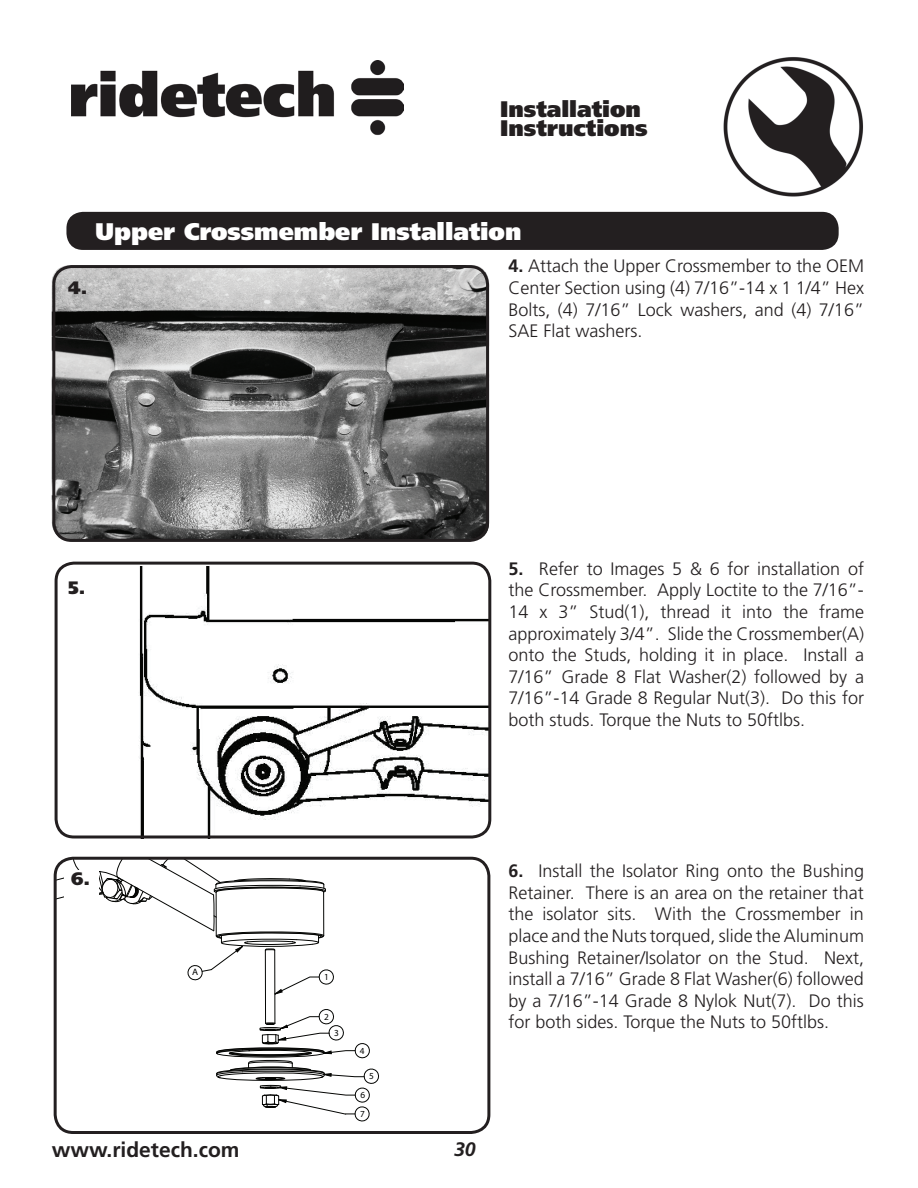
<style>
.page{position:relative;width:918px;height:1188px;background:#fff}
.page>*{position:absolute;margin:0;border:0;box-sizing:border-box;transform-origin:0 0}
.t1{font:900 24px "Frutiger";color:#fff}
.t2{font:900 22.5px/19.5px "Frutiger";color:#231f20}
.t3{font:700 21px "Frutiger";color:#231f20}
.t4{font:italic 700 19.5px "Frutiger";color:#231f20}
.t5{font:300 18px/21.6px "Frutiger";color:#231f20;text-align:justify}
.t6{font:900 18px "Frutiger";color:#231f20}
.t7{font:9.3px/18.8px "Arial";color:#040503}
.t8{font:9.3px "Arial";color:#040503;scale:1.07 1}
.s1{font-weight:700}
</style>
<div class="page">
<img style="left:723px;top:57px;width:140px;height:140px">
<img style="left:72px;top:61px;width:331px;height:75px">
<div style="left:66px;top:212px;width:773px;height:38px;background:#231f20;border-radius:17px"></div>
<img style="left:52px;top:265px;width:437px;height:275px;border-radius:18px">
<div style="left:52px;top:265px;width:437px;height:277px;border:3px solid #231f20;border-radius:18px"></div>
<svg style="left:55px;top:858px;width:324px;height:266px"></svg>
<img style="left:139px;top:566px;width:351px;height:269px">
<div style="left:55px;top:562px;width:436px;height:277px;border:3px solid #231f20;border-radius:18px"></div>
<div style="left:54px;top:857px;width:436px;height:277px;border:3px solid #231f20;border-radius:18px"></div>
<div style="left:64px;top:871px;width:35px;height:38px;background:#fff"></div>
<p class="t2" style="left:500px;top:101px;width:149px">Installation<br>Instructions</p>
<p class="t6" style="left:68px;top:280px;width:21px">4.</p>
<h1 class="t1" style="left:95px;top:222px;width:428px">Upper Crossmember Installation</h1>
<p class="t5" style="left:508px;top:257px;width:357px"><span class="s1">4.</span> Attach the Upper Crossmember to the OEM Center Section using (4) 7/16”-14 x 1 1/4” Hex Bolts, (4) 7/16” Lock washers, and (4) 7/16” SAE Flat washers.</p>
<p class="t6" style="left:68px;top:581px;width:19px">5.</p>
<p class="t5" style="left:508px;top:559px;width:357px"><span class="s1">5.</span> Refer to Images 5 &amp; 6 for installation of the Crossmember. Apply Loctite to the 7/16”- 14 x 3” Stud(1), thread it into the frame approximately 3/4”. Slide the Crossmember(A) onto the Studs, holding it in place. Install a 7/16” Grade 8 Flat Washer(2) followed by a 7/16”-14 Grade 8 Regular Nut(3). Do this for both studs. Torque the Nuts to 50ftlbs.</p>
<p class="t6" style="left:71px;top:872px;width:20px">6.</p>
<p class="t8" style="left:192px;top:967px;width:7px">A</p>
<p class="t7" style="left:324px;top:967px;width:6px">1</p>
<p class="t7" style="left:324px;top:1007px;width:6px">2</p>
<p class="t7" style="left:334px;top:1023px;width:6px">3</p>
<p class="t7" style="left:360px;top:1041px;width:6px">4</p>
<p class="t7" style="left:360px;top:1085px;width:7px">6<br>7</p>
<p class="t7" style="left:369px;top:1066px;width:6px">5</p>
<p class="t3" style="left:52px;top:1142px;width:189px">www.ridetech.com</p>
<p class="t4" style="left:454px;top:1142px;width:23px">30</p>
<p class="t5" style="left:508px;top:862px;width:357px"><span class="s1">6.</span> Install the Isolator Ring onto the Bushing Retainer. There is an area on the retainer that the isolator sits. With the Crossmember in place and the Nuts torqued, slide the Aluminum Bushing Retainer/Isolator on the Stud. Next, install a 7/16” Grade 8 Flat Washer(6) followed by a 7/16”-14 Grade 8 Nylok Nut(7). Do this for both sides. Torque the Nuts to 50ftlbs.</p>
</div>
